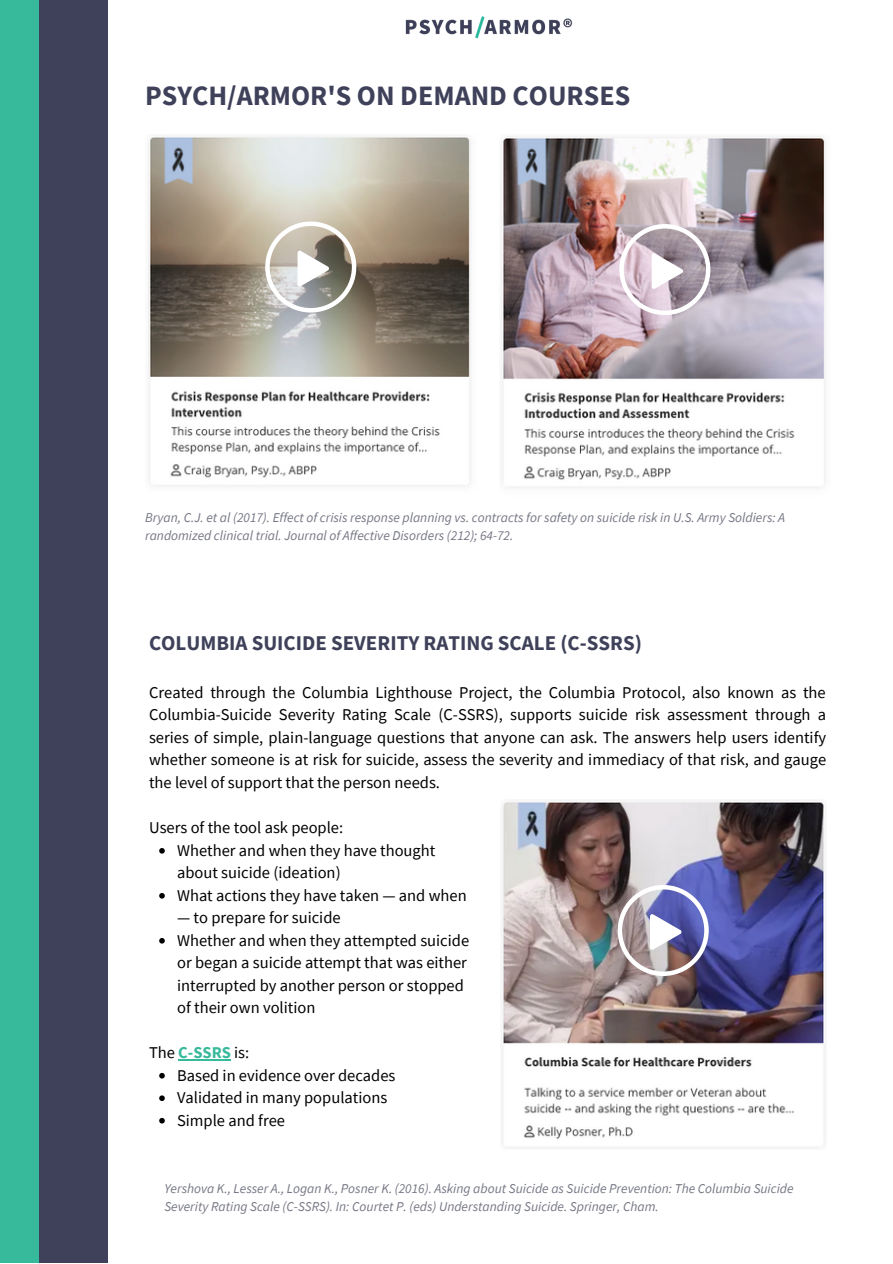
<style>
.page{position:relative;width:893px;height:1264px;background:#fff}
.page>*{position:absolute;margin:0;border:0;box-sizing:border-box;transform-origin:0 0}
.t1{font:700 27.9px "Source Sans Pro";color:#3e4159}
.t2{font:700 21px "Source Sans Pro";color:#3e4159}
.t3{font:16.5px/22.5px "Source Sans Pro";color:#000}
.t4{font:italic 13.5px/18px "Source Sans Pro";color:#757784}
.s1{font-weight:700;color:#37b99b}
</style>
<div class="page">
<div style="left:0;top:0;width:39px;height:1262px;background:#37b99b"></div>
<div style="left:39px;top:0;width:69px;height:1262px;background:#3e4159"></div>
<img style="left:501px;top:136px;width:325px;height:352px">
<img style="left:148px;top:136px;width:323px;height:350px">
<svg style="left:265px;top:221px;width:91px;height:91px"></svg>
<svg style="left:619px;top:224px;width:91px;height:91px"></svg>
<img style="left:501px;top:800px;width:325px;height:348px">
<svg style="left:617px;top:885px;width:91px;height:91px"></svg>
<svg style="left:159px;top:848px;width:6px;height:5px"></svg>
<svg style="left:159px;top:893px;width:6px;height:5px"></svg>
<svg style="left:159px;top:938px;width:6px;height:5px"></svg>
<svg style="left:159px;top:1073px;width:6px;height:5px"></svg>
<svg style="left:159px;top:1095px;width:6px;height:5px"></svg>
<svg style="left:159px;top:1117px;width:6px;height:6px"></svg>
<hr style="left:178px;top:1059px;width:53px;height:1px;background:#37b99b">
<img style="left:405px;top:16px;width:168px;height:23px">
<h1 class="t1" style="left:145px;top:77px;width:486px">PSYCH/ARMOR'S ON DEMAND COURSES</h1>
<p class="t4" style="left:145px;top:508px;width:641px">Bryan, C.J. et al (2017). Effect of crisis response planning vs. contracts for safety on suicide risk in U.S. Army Soldiers: A randomized clinical trial. Journal of Affective Disorders (212); 64-72.</p>
<p class="t2" style="left:149px;top:629px;width:494px">COLUMBIA SUICIDE SEVERITY RATING SCALE (C-SSRS)</p>
<p class="t3" style="left:149px;top:680px;width:678px;text-align:justify">Created through the Columbia Lighthouse Project, the Columbia Protocol, also known as the Columbia-Suicide Severity Rating Scale (C-SSRS), supports suicide risk assessment through a series of simple, plain-language questions that anyone can ask. The answers help users identify whether someone is at risk for suicide, assess the severity and immediacy of that risk, and gauge the level of support that the person needs.</p>
<p class="t3" style="left:149px;top:816px;width:196px">Users of the tool ask people:</p>
<p class="t3" style="left:177px;top:838px;width:291px">Whether and when they have thought about suicide (ideation)<br>What actions they have taken — and when</p>
<p class="t3" style="left:177px;top:906px;width:293px">— to prepare for suicide<br>Whether and when they attempted suicide or began a suicide attempt that was either interrupted by another person or stopped of their own volition</p>
<p class="t3" style="left:149px;top:1041px;width:102px">The <span class="s1">C-SSRS</span> is:</p>
<p class="t3" style="left:177px;top:1063px;width:220px">Based in evidence over decades<br>Validated in many populations<br>Simple and free</p>
<p class="t4" style="left:164px;top:1179px;width:630px">Yershova K., Lesser A., Logan K., Posner K. (2016). Asking about Suicide as Suicide Prevention: The Columbia Suicide<br>Severity Rating Scale (C-SSRS). In: Courtet P. (eds) Understanding Suicide. Springer, Cham.</p>
</div>
